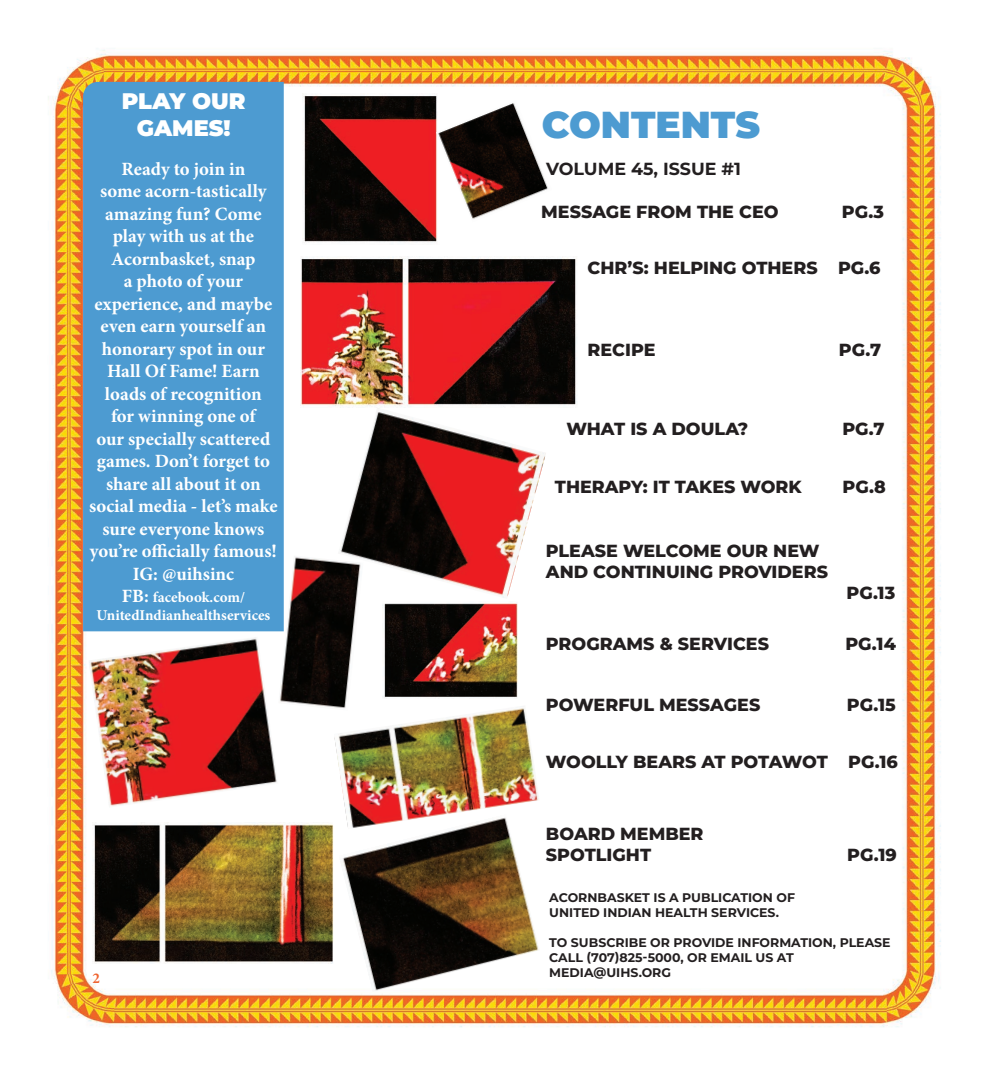
<style>
.page{position:relative;width:990px;height:1080px;background:#fff}
.page>*{position:absolute;margin:0;border:0;box-sizing:border-box;transform-origin:0 0}
.t1{font:900 37.5px "Montserrat";color:#4d9bd1}
.t2{font:900 22.5px/27px "Montserrat";color:#fff;text-align:center}
.t3{font:700 18.75px/22.5px "Minion Pro";color:#fff;text-align:center}
.t4{font:800 17.5px/21px "Montserrat";color:#231f20}
.t5{font:700 17.5px "Montserrat";color:#231f20}
.t6{font:700 15px/18px "Minion Pro";color:#fff;text-align:center}
.t7{font:700 15px "Minion Pro";color:#ef6430}
.t8{font:700 12.5px/15px "Montserrat";color:#231f20}
.s1{font-size:18.75px}
</style>
<div class="page">
<img style="left:48px;top:49px;width:893px;height:978px">
<img style="left:303px;top:94px;width:136px;height:151px">
<img style="left:301px;top:257px;width:277px;height:151px">
<img style="left:338px;top:408px;width:208px;height:191px">
<img style="left:88px;top:637px;width:190px;height:171px">
<img style="left:278px;top:556px;width:85px;height:154px">
<img style="left:382px;top:601px;width:137px;height:97px">
<img style="left:334px;top:705px;width:206px;height:124px">
<img style="left:436px;top:100px;width:116px;height:122px">
<img style="left:339px;top:814px;width:201px;height:178px">
<img style="left:92px;top:823px;width:242px;height:141px">
<div style="left:83px;top:82px;width:201px;height:549px;background:#4d9bd1"></div>
<p class="t2" style="left:122px;top:86px;width:125px">PLAY OUR<br>GAMES!</p>
<p class="t3" style="left:89px;top:157px;width:190px">Ready to join in<br>some acorn-tastically amazing fun? Come play with us at the<br>Acornbasket, snap<br>a photo of your experience, and maybe even earn yourself an honorary spot in our<br>Hall Of Fame! Earn loads of recognition<br>for winning one of<br>our specially scattered games. Don’t forget to share all about it on social media - let’s make sure everyone knows you’re officially famous!<br>IG: @uihsinc</p>
<p class="t6" style="left:96px;top:588px;width:175px"><span class="s1">FB:</span> facebook.com/<br>UnitedIndianhealthservices</p>
<p class="t7" style="left:92px;top:968px;width:9px">2</p>
<h1 class="t1" style="left:542px;top:96px;width:220px">CONTENTS</h1>
<p class="t5" style="left:546px;top:156px;width:197px">VOLUME 45, ISSUE #1</p>
<p class="t4" style="left:541px;top:201px;width:239px">MESSAGE FROM THE CEO</p>
<p class="t4" style="left:842px;top:201px;width:44px">PG.3</p>
<p class="t4" style="left:588px;top:256px;width:295px">CHR’S: HELPING OTHERS PG.6</p>
<p class="t4" style="left:588px;top:338px;width:70px">RECIPE</p>
<p class="t4" style="left:839px;top:338px;width:44px">PG.7</p>
<p class="t4" style="left:566px;top:418px;width:183px">WHAT IS A DOULA?</p>
<p class="t4" style="left:842px;top:418px;width:44px">PG.7</p>
<p class="t4" style="left:555px;top:475px;width:248px">THERAPY: IT TAKES WORK</p>
<p class="t4" style="left:842px;top:475px;width:45px">PG.8</p>
<p class="t4" style="left:546px;top:539px;width:284px">PLEASE WELCOME OUR NEW<br>AND CONTINUING PROVIDERS</p>
<p class="t4" style="left:846px;top:581px;width:50px">PG.13</p>
<p class="t4" style="left:546px;top:633px;width:225px">PROGRAMS &amp; SERVICES</p>
<p class="t4" style="left:845px;top:633px;width:52px">PG.14</p>
<p class="t4" style="left:546px;top:693px;width:216px">POWERFUL MESSAGES</p>
<p class="t4" style="left:847px;top:693px;width:50px">PG.15</p>
<p class="t4" style="left:546px;top:751px;width:353px">WOOLLY BEARS AT POTAWOT PG.16</p>
<p class="t4" style="left:546px;top:823px;width:159px">BOARD MEMBER<br>SPOTLIGHT</p>
<p class="t4" style="left:847px;top:844px;width:51px">PG.19</p>
<p class="t8" style="left:549px;top:889px;width:247px">ACORNBASKET IS A PUBLICATION OF<br>UNITED INDIAN HEALTH SERVICES.</p>
<p class="t8" style="left:549px;top:934px;width:343px">TO SUBSCRIBE OR PROVIDE INFORMATION, PLEASE<br>CALL (707)825-5000, OR EMAIL US AT<br>MEDIA@UIHS.ORG</p>
</div>
